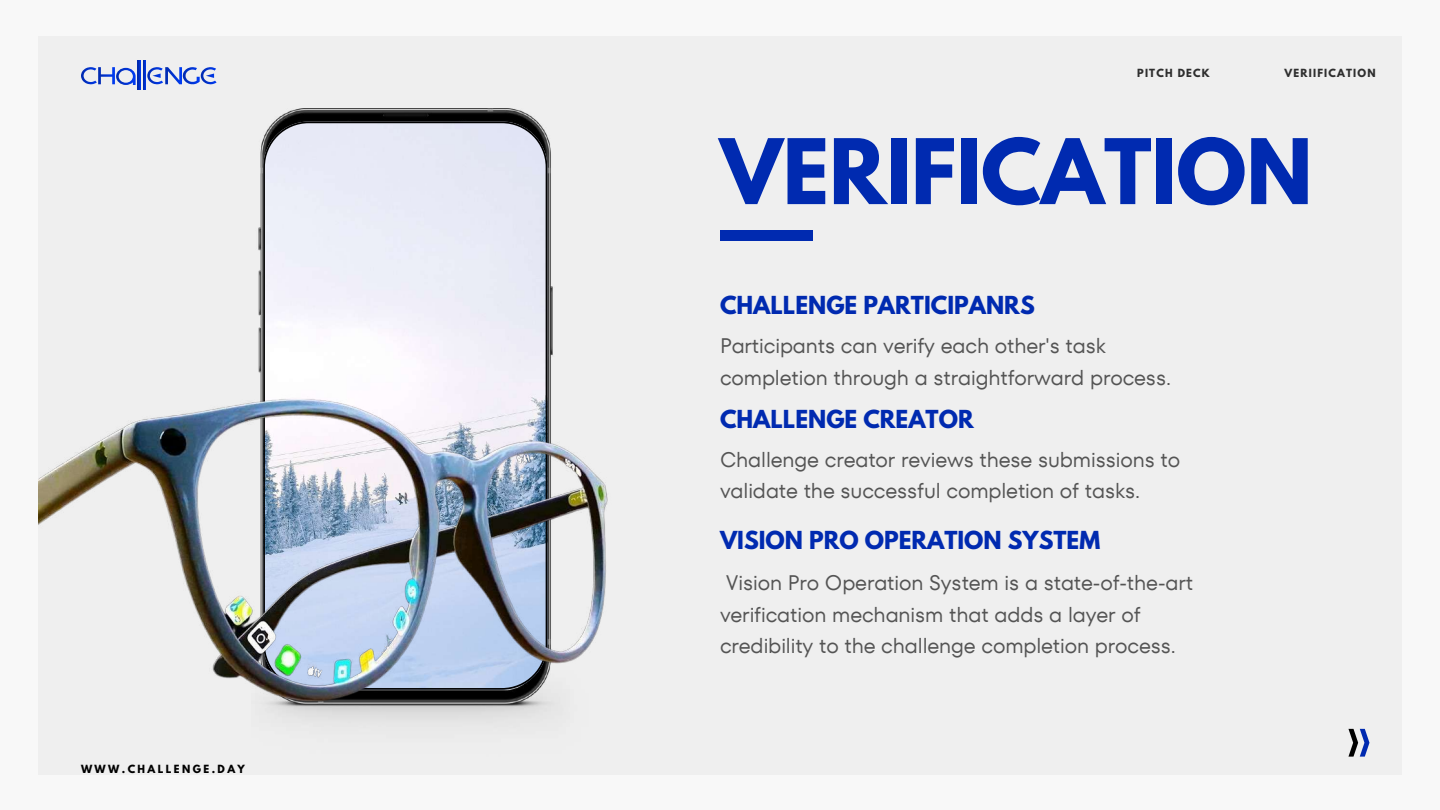
<style>
.page{position:relative;width:1440px;height:810px;background:#f8f8f8}
.page>*{position:absolute;margin:0;border:0;box-sizing:border-box;transform-origin:0 0}
.t1{font:700 80px "League Spartan";color:#002ab0}
.t2{font:700 22px "League Spartan";color:#002ab0}
.t3{font:21px/31.5px "TT Fors";letter-spacing:-.005em;color:#545454}
.t4{font:700 10px "League Spartan";letter-spacing:.12em;color:#2e2e2e}
.t5{font:700 10px "League Spartan";letter-spacing:.24em;color:#000}
</style>
<div class="page">
<div style="left:38px;top:36px;width:1364px;height:739px;background:#efefef"></div>
<div style="left:720px;top:231px;width:92px;height:10px;background:#002ab0"></div>
<svg style="left:1348px;top:729px;width:21px;height:28px"></svg>
<hr style="left:143px;top:61px;width:3px;height:29px;background:#fff">
<hr style="left:138px;top:61px;width:3px;height:29px;background:#fff">
<svg style="left:147px;top:67px;width:70px;height:17px"></svg>
<svg style="left:81px;top:67px;width:55px;height:18px"></svg>
<img style="left:258px;top:109px;width:297px;height:614px">
<svg style="left:263px;top:122px;width:284px;height:270px"></svg>
<img style="left:38px;top:392px;width:570px;height:312px">
<p class="t5" style="left:81px;top:764px;width:165px">WWW.CHALLENGE.DAY</p>
<p class="t4" style="left:1137px;top:68px;width:74px">PITCH DECK</p>
<p class="t4" style="left:1285px;top:68px;width:93px">VERIIFICATION</p>
<h1 class="t1" style="left:720px;top:132px;width:594px">VERIFICATION</h1>
<p class="t2" style="left:720px;top:294px;width:316px">CHALLENGE PARTICIPANRS</p>
<p class="t3" style="left:720px;top:330px;width:453px">Participants can verify each other's task completion through a straightforward process.</p>
<p class="t2" style="left:720px;top:408px;width:255px">CHALLENGE CREATOR</p>
<p class="t3" style="left:720px;top:444px;width:462px">Challenge creator reviews these submissions to validate the successful completion of tasks.</p>
<p class="t2" style="left:720px;top:530px;width:382px">VISION PRO OPERATION SYSTEM</p>
<p class="t3" style="left:720px;top:567px;width:475px">Vision Pro Operation System is a state-of-the-art verification mechanism that adds a layer of credibility to the challenge completion process.</p>
</div>
